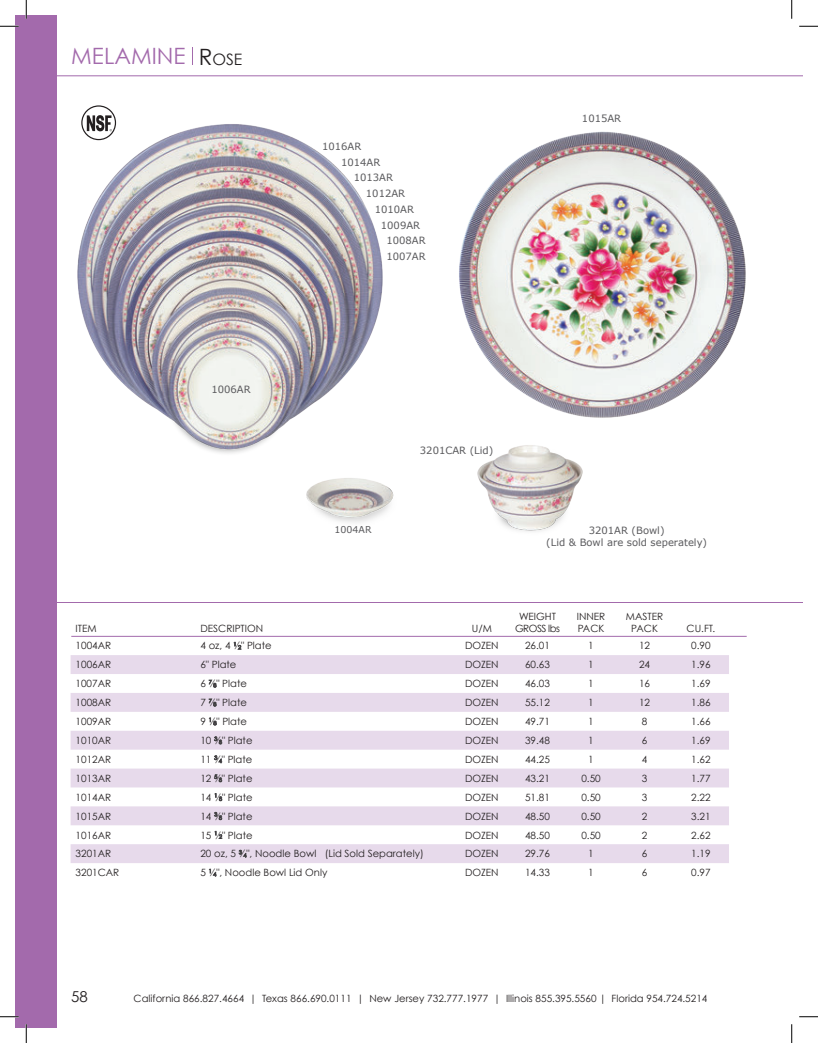
<style>
.page{position:relative;width:818px;height:1043px;background:#fff}
.page>*{position:absolute;margin:0;border:0;box-sizing:border-box;transform-origin:0 0}
.t1{font:22.5px "Century Gothic";color:#a36aac}
.t2{font:15.75px "Century Gothic";color:#231f20}
.t3{font:15px "Century Gothic";color:#231f20}
.t4{font:10px/11.2px "Century Gothic";color:#231f20}
.t5{font:10px/12px "Verdana";color:#5a5a5d;text-align:center}
.t6{font:10px/11.2px "Century Gothic";letter-spacing:-.05em;color:#231f20;text-align:center}
.t7{font:9.38px "Verdana";color:#5a5a5d}
.s1{font-size:22.5px}
.s2{font-size:5.5px}
</style>
<div class="page">
<svg style="left:71px;top:655px;width:658px;height:208px;fill:#e7daeb"></svg>
<svg style="left:234px;top:642px;width:7px;height:7px"></svg>
<svg style="left:209px;top:680px;width:7px;height:7px"></svg>
<svg style="left:209px;top:699px;width:7px;height:7px"></svg>
<svg style="left:209px;top:717px;width:7px;height:8px"></svg>
<svg style="left:214px;top:736px;width:8px;height:8px"></svg>
<svg style="left:214px;top:755px;width:8px;height:8px"></svg>
<svg style="left:214px;top:774px;width:8px;height:8px"></svg>
<svg style="left:215px;top:793px;width:7px;height:8px"></svg>
<svg style="left:214px;top:812px;width:8px;height:7px"></svg>
<svg style="left:215px;top:831px;width:7px;height:7px"></svg>
<svg style="left:239px;top:850px;width:7px;height:7px"></svg>
<svg style="left:209px;top:869px;width:7px;height:7px"></svg>
<hr style="left:71px;top:636px;width:675px;height:1px;background:#a36aac">
<img style="left:306px;top:479px;width:88px;height:44px">
<img style="left:77px;top:122px;width:306px;height:357px">
<img style="left:459px;top:131px;width:287px;height:287px">
<img style="left:477px;top:445px;width:106px;height:87px">
<svg style="left:81px;top:105px;width:35px;height:35px"></svg>
<hr style="left:44px;top:601px;width:758px;height:1px;background:#a36aac">
<div style="left:15px;top:15px;width:42px;height:1013px;background:#a36aac"></div>
<svg style="left:192px;top:48px;width:1px;height:17px"></svg>
<hr style="left:46px;top:75px;width:756px;height:1px;background:#a36aac">
<svg style="left:0;top:25px;width:19px;height:2px"></svg>
<svg style="left:799px;top:25px;width:19px;height:2px"></svg>
<svg style="left:0;top:1016px;width:19px;height:1px"></svg>
<svg style="left:799px;top:1016px;width:19px;height:1px"></svg>
<svg style="left:25px;top:0;width:2px;height:19px"></svg>
<svg style="left:25px;top:1024px;width:2px;height:18px"></svg>
<svg style="left:791px;top:0;width:1px;height:19px"></svg>
<svg style="left:791px;top:1024px;width:1px;height:18px"></svg>
<h1 class="t1" style="left:71px;top:43px;width:116px">MELAMINE</h1>
<h2 class="t2" style="left:199px;top:49px;width:45px"><span class="s1">R</span>OSE</h2>
<p class="t5" style="left:211px;top:383px;width:41px">1006AR</p>
<p class="t5" style="left:322px;top:140px;width:41px">1016AR</p>
<p class="t5" style="left:341px;top:156px;width:41px">1014AR</p>
<p class="t5" style="left:353px;top:172px;width:41px">1013AR</p>
<p class="t5" style="left:366px;top:188px;width:41px">1012AR</p>
<p class="t5" style="left:375px;top:203px;width:41px">1010AR</p>
<p class="t5" style="left:381px;top:219px;width:41px">1009AR</p>
<p class="t5" style="left:386px;top:235px;width:41px">1008AR</p>
<p class="t5" style="left:386px;top:250px;width:41px">1007AR</p>
<p class="t5" style="left:582px;top:113px;width:41px">1015AR</p>
<p class="t7" style="left:334px;top:524px;width:38px">1004AR</p>
<p class="t5" style="left:420px;top:444px;width:75px">3201CAR (Lid)</p>
<p class="t5" style="left:546px;top:524px;width:162px">3201AR (Bowl)<br>(Lid &amp; Bowl are sold seperately)</p>
<p class="t4" style="left:76px;top:622px;width:23px">ITEM</p>
<p class="t4" style="left:200px;top:622px;width:64px">DESCRIPTION</p>
<p class="t4" style="left:472px;top:622px;width:22px">U/M</p>
<p class="t6" style="left:515px;top:611px;width:46px">WEIGHT<br>GROSS lbs</p>
<p class="t4" style="left:576px;top:611px;width:30px">INNER<br>PACK</p>
<p class="t4" style="left:626px;top:611px;width:39px;text-align:center">MASTER<br>PACK</p>
<p class="t4" style="left:686px;top:622px;width:30px">CU.FT.</p>
<p class="t4" style="left:76px;top:640px;width:37px">1004AR</p>
<p class="t4" style="left:200px;top:640px;width:73px">4 oz, 4 <sup>1</sup>⁄<span class="s2">2</span>" Plate</p>
<p class="t4" style="left:465px;top:640px;width:35px">DOZEN</p>
<p class="t4" style="left:525px;top:640px;width:26px">26.01</p>
<p class="t4" style="left:588px;top:640px;width:7px">1</p>
<p class="t4" style="left:639px;top:640px;width:13px">12</p>
<p class="t4" style="left:691px;top:640px;width:21px">0.90</p>
<p class="t4" style="left:76px;top:659px;width:37px">1006AR</p>
<p class="t4" style="left:200px;top:659px;width:38px">6" Plate</p>
<p class="t4" style="left:465px;top:659px;width:35px">DOZEN</p>
<p class="t4" style="left:525px;top:659px;width:26px">60.63</p>
<p class="t4" style="left:588px;top:659px;width:7px">1</p>
<p class="t4" style="left:639px;top:659px;width:13px">24</p>
<p class="t4" style="left:691px;top:659px;width:21px">1.96</p>
<p class="t4" style="left:76px;top:678px;width:37px">1007AR</p>
<p class="t4" style="left:200px;top:678px;width:48px">6 <sup>7</sup>⁄<span class="s2">8</span>" Plate</p>
<p class="t4" style="left:465px;top:678px;width:35px">DOZEN</p>
<p class="t4" style="left:525px;top:678px;width:26px">46.03</p>
<p class="t4" style="left:588px;top:678px;width:7px">1</p>
<p class="t4" style="left:639px;top:678px;width:13px">16</p>
<p class="t4" style="left:691px;top:678px;width:21px">1.69</p>
<p class="t4" style="left:76px;top:696px;width:37px">1008AR</p>
<p class="t4" style="left:200px;top:696px;width:48px">7 <sup>7</sup>⁄<span class="s2">8</span>" Plate</p>
<p class="t4" style="left:465px;top:696px;width:35px">DOZEN</p>
<p class="t4" style="left:525px;top:696px;width:26px">55.12</p>
<p class="t4" style="left:588px;top:696px;width:7px">1</p>
<p class="t4" style="left:639px;top:696px;width:13px">12</p>
<p class="t4" style="left:691px;top:696px;width:21px">1.86</p>
<p class="t4" style="left:76px;top:715px;width:37px">1009AR</p>
<p class="t4" style="left:200px;top:715px;width:48px">9 <sup>1</sup>⁄<span class="s2">8</span>" Plate</p>
<p class="t4" style="left:465px;top:715px;width:35px">DOZEN</p>
<p class="t4" style="left:525px;top:715px;width:26px">49.71</p>
<p class="t4" style="left:588px;top:715px;width:7px">1</p>
<p class="t4" style="left:641px;top:715px;width:7px">8</p>
<p class="t4" style="left:691px;top:715px;width:21px">1.66</p>
<p class="t4" style="left:76px;top:734px;width:37px">1010AR</p>
<p class="t4" style="left:200px;top:734px;width:54px">10 <sup>3</sup>⁄<span class="s2">8</span>" Plate</p>
<p class="t4" style="left:465px;top:734px;width:35px">DOZEN</p>
<p class="t4" style="left:525px;top:734px;width:26px">39.48</p>
<p class="t4" style="left:588px;top:734px;width:7px">1</p>
<p class="t4" style="left:641px;top:734px;width:7px">6</p>
<p class="t4" style="left:691px;top:734px;width:21px">1.69</p>
<p class="t4" style="left:76px;top:753px;width:37px">1012AR</p>
<p class="t4" style="left:200px;top:753px;width:53px">11 <sup>3</sup>⁄<span class="s2">4</span>" Plate</p>
<p class="t4" style="left:465px;top:753px;width:35px">DOZEN</p>
<p class="t4" style="left:525px;top:753px;width:26px">44.25</p>
<p class="t4" style="left:588px;top:753px;width:7px">1</p>
<p class="t4" style="left:641px;top:753px;width:7px">4</p>
<p class="t4" style="left:691px;top:753px;width:21px">1.62</p>
<p class="t4" style="left:76px;top:772px;width:37px">1013AR</p>
<p class="t4" style="left:200px;top:772px;width:54px">12 <sup>5</sup>⁄<span class="s2">8</span>" Plate</p>
<p class="t4" style="left:465px;top:772px;width:35px">DOZEN</p>
<p class="t4" style="left:525px;top:772px;width:26px">43.21</p>
<p class="t4" style="left:581px;top:772px;width:21px">0.50</p>
<p class="t4" style="left:641px;top:772px;width:7px">3</p>
<p class="t4" style="left:691px;top:772px;width:21px">1.77</p>
<p class="t4" style="left:76px;top:791px;width:37px">1014AR</p>
<p class="t4" style="left:200px;top:791px;width:54px">14 <sup>1</sup>⁄<span class="s2">8</span>" Plate</p>
<p class="t4" style="left:465px;top:791px;width:35px">DOZEN</p>
<p class="t4" style="left:525px;top:791px;width:26px">51.81</p>
<p class="t4" style="left:581px;top:791px;width:21px">0.50</p>
<p class="t4" style="left:641px;top:791px;width:7px">3</p>
<p class="t4" style="left:691px;top:791px;width:21px">2.22</p>
<p class="t4" style="left:76px;top:810px;width:37px">1015AR</p>
<p class="t4" style="left:200px;top:810px;width:54px">14 <sup>3</sup>⁄<span class="s2">8</span>" Plate</p>
<p class="t4" style="left:465px;top:810px;width:35px">DOZEN</p>
<p class="t4" style="left:525px;top:810px;width:26px">48.50</p>
<p class="t4" style="left:581px;top:810px;width:21px">0.50</p>
<p class="t4" style="left:641px;top:810px;width:7px">2</p>
<p class="t4" style="left:691px;top:810px;width:21px">3.21</p>
<p class="t4" style="left:76px;top:829px;width:37px">1016AR</p>
<p class="t4" style="left:200px;top:829px;width:54px">15 <sup>1</sup>⁄<span class="s2">2</span>" Plate</p>
<p class="t4" style="left:465px;top:829px;width:35px">DOZEN</p>
<p class="t4" style="left:525px;top:829px;width:26px">48.50</p>
<p class="t4" style="left:581px;top:829px;width:21px">0.50</p>
<p class="t4" style="left:641px;top:829px;width:7px">2</p>
<p class="t4" style="left:691px;top:829px;width:21px">2.62</p>
<p class="t4" style="left:76px;top:848px;width:37px">3201AR</p>
<p class="t4" style="left:200px;top:848px;width:225px">20 oz, 5 <sup>3</sup>⁄<span class="s2">4</span>", Noodle Bowl (Lid Sold Separately)</p>
<p class="t4" style="left:465px;top:848px;width:35px">DOZEN</p>
<p class="t4" style="left:525px;top:848px;width:26px">29.76</p>
<p class="t4" style="left:588px;top:848px;width:7px">1</p>
<p class="t4" style="left:641px;top:848px;width:7px">6</p>
<p class="t4" style="left:691px;top:848px;width:21px">1.19</p>
<p class="t4" style="left:76px;top:867px;width:45px">3201CAR</p>
<p class="t4" style="left:200px;top:867px;width:128px">5 <sup>1</sup>⁄<span class="s2">4</span>", Noodle Bowl Lid Only</p>
<p class="t4" style="left:465px;top:867px;width:35px">DOZEN</p>
<p class="t4" style="left:525px;top:867px;width:26px">14.33</p>
<p class="t4" style="left:588px;top:867px;width:7px">1</p>
<p class="t4" style="left:641px;top:867px;width:7px">6</p>
<p class="t4" style="left:691px;top:867px;width:21px">0.97</p>
<h3 class="t3" style="left:71px;top:987px;width:18px">58</h3>
<p class="t4" style="left:134px;top:992px;width:575px">California 866.827.4664 | Texas 866.690.0111 | New Jersey 732.777.1977 | Illinois 855.395.5560 | Florida 954.724.5214</p>
</div>
